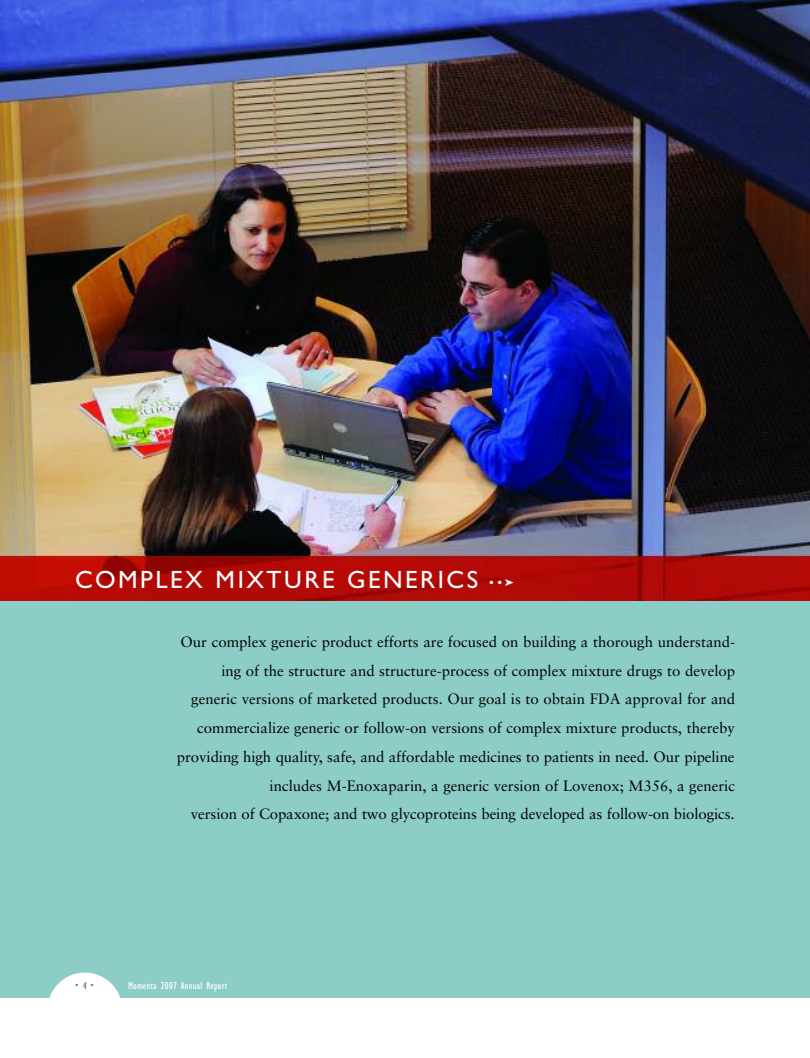
<style>
.page{position:relative;width:810px;height:1058px;background:#fff}
.page>*{position:absolute;margin:0;border:0;box-sizing:border-box;transform-origin:0 0}
.t1{font:25px "Gill Sans";letter-spacing:.1em;color:#fff}
.t2{font:15px/28.8px "Sabon";color:#000;text-align:right}
.t3{font:700 12.5px "Gill Sans";color:#666}
.t4{font:condensed 10.62px "Gill Sans";letter-spacing:.02em;color:#fff}
.s1{font-weight:700;font-size:20px}
</style>
<div class="page">
<div style="left:0;top:555px;width:810px;height:442px;background:#8ccdc7"></div>
<div style="left:47px;top:972px;width:75px;height:75px;background:#fff;border-radius:50%"></div>
<img style="left:0;top:0;width:810px;height:600px">
<h1 class="t1" style="left:75px;top:564px;width:440px">COMPLEX MIXTURE GENERICS <span class="s1">..</span> ➤</h1>
<p class="t2" style="left:177px;top:628px;width:560px">Our complex generic product efforts are focused on building a thorough understand&shy;ing of the structure and structure-process of complex mixture drugs to develop generic versions of marketed products. Our goal is to obtain FDA approval for and commercialize generic or follow-on versions of complex mixture products, thereby providing high quality, safe, and affordable medicines to patients in need. Our pipeline includes M-Enoxaparin, a generic version of Lovenox; M356, a generic<br>version of Copaxone; and two glycoproteins being developed as follow-on biologics.</p>
<p class="t3" style="left:75px;top:977px;width:20px">.<sub>4</sub>.</p>
<p class="t4" style="left:128px;top:981px;width:101px">Momenta 2007 Annual Report</p>
</div>
